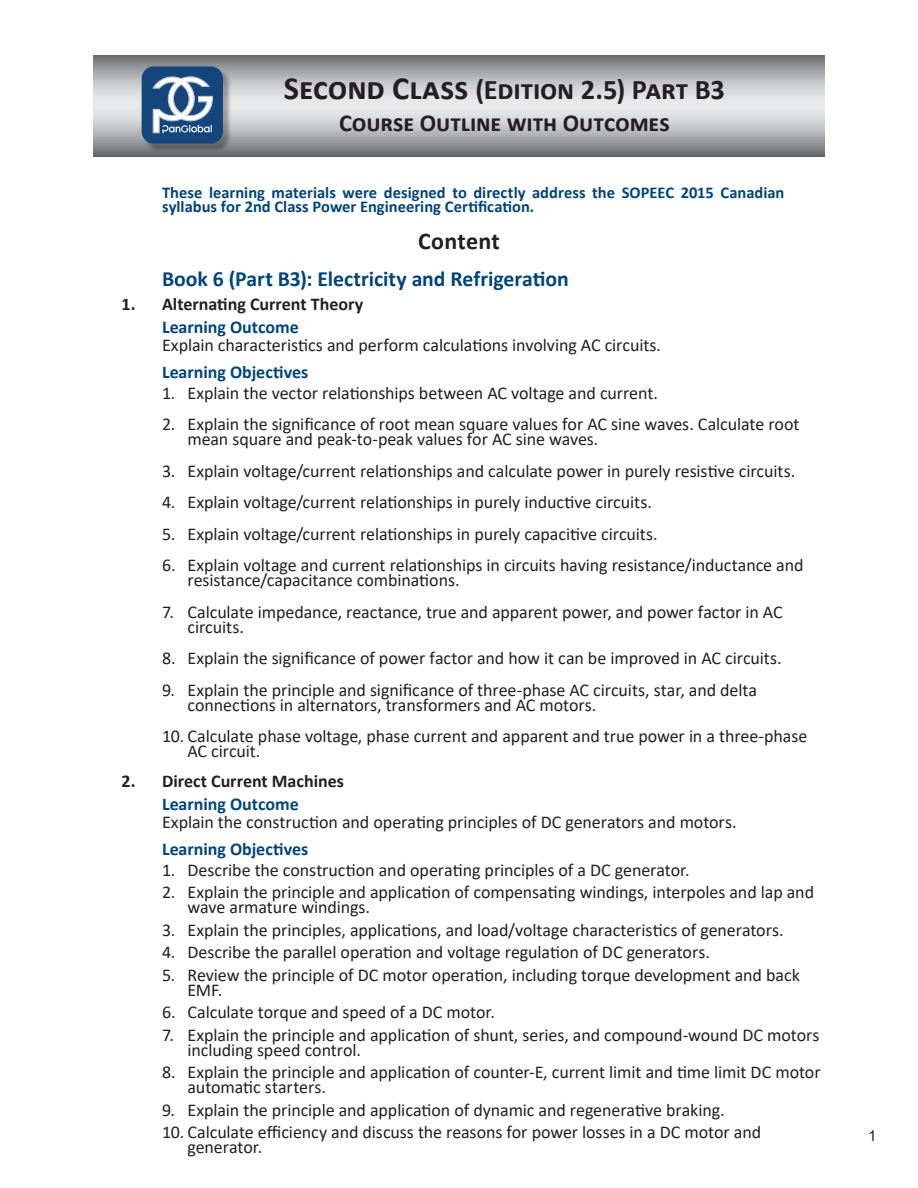
<style>
.page{position:relative;width:918px;height:1188px;background:#fff}
.page>*{position:absolute;margin:0;border:0;box-sizing:border-box;transform-origin:0 0}
.t1{font:700 28.5px "Calibri";letter-spacing:-.005em;color:#231f20}
.t2{font:700 24.3px "Calibri";letter-spacing:-.005em;color:#231f20}
.Outline_-_Content_He{font:700 24px "Calibri";letter-spacing:.01em;color:#231f20}
.Outline_-_Outcomes{font:700 21.75px "Calibri";color:#00447c}
.Outline_-_Objectives{font:18px/15px "Calibri";letter-spacing:-.005em;color:#231f20}
.Outline_-_Outcomes-2{font:18px "Calibri";letter-spacing:-.005em;color:#231f20}
.Content_-_Outcome_Ti{font:700 18px "Calibri";color:#00447c}
.Outline_-_Chapter_Ti{font:700 18px "Calibri";color:#231f20}
.Outline_-_Preface{font:700 16.5px/14.2px "Calibri";color:#00447c}
.t3{font:15px "Arial";color:#231f20}
.s1{font-size:32.4px}
</style>
<div class="page">
<svg style="left:93px;top:56px;width:732px;height:100px;background:#b5b6b8"></svg>
<img style="left:142px;top:66px;width:90px;height:85px">
<div style="left:142px;top:66px;width:81px;height:78px;background:#15467b;border-radius:12px"></div>
<svg style="left:152px;top:76px;width:61px;height:57px"></svg>
<h1 class="t1" style="left:284px;top:70px;width:443px"><span class="s1">Second Class</span> (Edition 2.5) Part B3</h1>
<h2 class="t2" style="left:339px;top:105px;width:332px">Course Outline with Outcomes</h2>
<p class="Outline_-_Preface" style="left:162px;top:185px;width:624px">These learning materials were designed to directly address the SOPEEC 2015 Canadian syllabus for 2nd Class Power Engineering Certification.</p>
<p class="Outline_-_Content_He" style="left:418px;top:224px;width:83px">Content</p>
<p class="Outline_-_Outcomes" style="left:162px;top:264px;width:408px">Book 6 (Part B3): Electricity and Refrigeration</p>
<p class="Outline_-_Chapter_Ti" style="left:122px;top:291px;width:243px">1. Alternating Current Theory</p>
<p class="Content_-_Outcome_Ti" style="left:162px;top:314px;width:138px">Learning Outcome</p>
<p class="Outline_-_Outcomes-2" style="left:162px;top:332px;width:501px">Explain characteristics and perform calculations involving AC circuits.</p>
<p class="Content_-_Outcome_Ti" style="left:162px;top:359px;width:148px">Learning Objectives</p>
<p class="Outline_-_Objectives" style="left:162px;top:385px;width:497px">1. Explain the vector relationships between AC voltage and current.</p>
<p class="Outline_-_Objectives" style="left:188px;top:416px;width:614px;text-indent:-26px">2. Explain the significance of root mean square values for AC sine waves. Calculate root mean square and peak-to-peak values for AC sine waves.</p>
<p class="Outline_-_Objectives" style="left:162px;top:463px;width:635px">3. Explain voltage/current relationships and calculate power in purely resistive circuits.</p>
<p class="Outline_-_Objectives" style="left:162px;top:494px;width:491px">4. Explain voltage/current relationships in purely inductive circuits.</p>
<p class="Outline_-_Objectives" style="left:162px;top:526px;width:497px">5. Explain voltage/current relationships in purely capacitive circuits.</p>
<p class="Outline_-_Objectives" style="left:188px;top:557px;width:618px;text-indent:-26px">6. Explain voltage and current relationships in circuits having resistance/inductance and resistance/capacitance combinations.</p>
<p class="Outline_-_Objectives" style="left:188px;top:604px;width:597px;text-indent:-26px">7. Calculate impedance, reactance, true and apparent power, and power factor in AC circuits.</p>
<p class="Outline_-_Objectives" style="left:162px;top:650px;width:621px">8. Explain the significance of power factor and how it can be improved in AC circuits.</p>
<p class="Outline_-_Objectives" style="left:188px;top:682px;width:571px;text-indent:-26px">9. Explain the principle and significance of three-phase AC circuits, star, and delta connections in alternators, transformers and AC motors.</p>
<p class="Outline_-_Objectives" style="left:188px;top:728px;width:621px;text-indent:-26px">10. Calculate phase voltage, phase current and apparent and true power in a three-phase<br>AC circuit.</p>
<p class="Outline_-_Chapter_Ti" style="left:122px;top:768px;width:224px">2. Direct Current Machines</p>
<p class="Content_-_Outcome_Ti" style="left:162px;top:791px;width:138px">Learning Outcome</p>
<p class="Outline_-_Outcomes-2" style="left:162px;top:809px;width:576px">Explain the construction and operating principles of DC generators and motors.</p>
<p class="Content_-_Outcome_Ti" style="left:162px;top:836px;width:148px">Learning Objectives</p>
<p class="Outline_-_Objectives" style="left:162px;top:862px;width:529px">1. Describe the construction and operating principles of a DC generator.</p>
<p class="Outline_-_Objectives" style="left:188px;top:884px;width:628px;text-indent:-26px">2. Explain the principle and application of compensating windings, interpoles and lap and wave armature windings.</p>
<p class="Outline_-_Objectives" style="left:162px;top:922px;width:623px">3. Explain the principles, applications, and load/voltage characteristics of generators.</p>
<p class="Outline_-_Objectives" style="left:162px;top:944px;width:550px">4. Describe the parallel operation and voltage regulation of DC generators.</p>
<p class="Outline_-_Objectives" style="left:188px;top:967px;width:614px;text-indent:-26px">5. Review the principle of DC motor operation, including torque development and back<br>EMF.</p>
<p class="Outline_-_Objectives" style="left:162px;top:1004px;width:335px">6. Calculate torque and speed of a DC motor.</p>
<p class="Outline_-_Objectives" style="left:188px;top:1027px;width:634px;text-indent:-26px">7. Explain the principle and application of shunt, series, and compound-wound DC motors including speed control.</p>
<p class="Outline_-_Objectives" style="left:188px;top:1064px;width:635px;text-indent:-26px">8. Explain the principle and application of counter-E, current limit and time limit DC motor automatic starters.</p>
<p class="Outline_-_Objectives" style="left:162px;top:1102px;width:564px">9. Explain the principle and application of dynamic and regenerative braking.</p>
<p class="Outline_-_Objectives" style="left:188px;top:1124px;width:575px;text-indent:-26px">10. Calculate efficiency and discuss the reasons for power losses in a DC motor and generator.</p>
<p class="t3" style="left:868px;top:1125px;width:10px">1</p>
</div>
